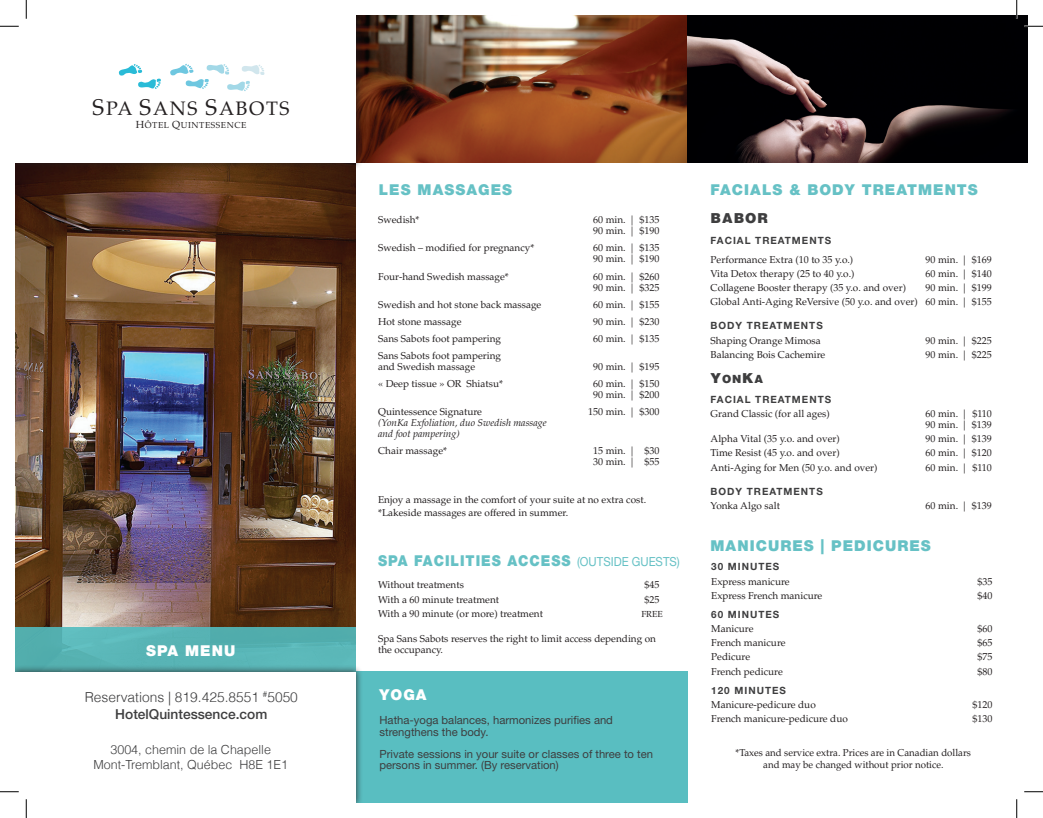
<style>
.page{position:relative;width:1043px;height:818px;background:#fff}
.page>*{position:absolute;margin:0;border:0;box-sizing:border-box;transform-origin:0 0}
.t1{font:19.5px "Palatino";letter-spacing:.08em;color:#231f20}
.TITRE{font:900 15px "Helvetica Neue";letter-spacing:.07em;color:#66c1c5}
.TITRE-2{font:900 15px "Helvetica Neue";letter-spacing:.07em;color:#66c1c5;scale:.91 1}
.TITRE-3{font:900 15px "Helvetica Neue";letter-spacing:.07em;color:#fff}
.t2{font:300 13.75px "Helvetica";color:#3e3e3f}
.t3{font:500 13.75px "Helvetica Neue";color:#3e3e3f}
.sous-titre{font:900 13.75px "Helvetica";letter-spacing:.07em;color:#3e3e3f}
.t4{font:300 12.5px "Helvetica";color:#3e3e3f}
.t5{font:11.25px/11.2px "Helvetica Neue";color:#3e3e3f}
.sous-titre-2{font:900 11.25px "Helvetica";color:#3e3e3f}
.Paragraph_Style_2{font:10px/11.2px "Palatino";color:#231f20}
.Paragraph_Style_1{font:10px/11.2px "Palatino";color:#231f20}
.sous-sous-titre{font:700 10px "Helvetica Neue LT Std";letter-spacing:.1em;color:#3e3e3f}
.Paragraph_Style_1-2{font:italic 10px "Palatino";color:#231f20}
.Paragraph_Style_2-2{font:8.75px "Palatino";color:#231f20}
.t6{font:8.62px "Palatino";letter-spacing:.06em;color:#231f20}
.s1{font-size:22.62px}
.s2{font-size:10.25px}
.s3{font-weight:400;font-size:12.5px}
.s4{font-size:13.75px}
</style>
<div class="page">
<div style="left:355px;top:672px;width:332px;height:130px;background:#59bec1"></div>
<img style="left:15px;top:169px;width:341px;height:459px">
<img style="left:363px;top:15px;width:665px;height:147px">
<div style="left:15px;top:15px;width:348px;height:154px;background:#231f20;opacity:.75"></div>
<div style="left:15px;top:15px;width:341px;height:147px;background:#fff"></div>
<svg style="left:118px;top:64px;width:43px;height:25px"></svg>
<svg style="left:170px;top:64px;width:94px;height:27px"></svg>
<div style="left:15px;top:628px;width:341px;height:56px;background:#58b4b5"></div>
<div style="left:15px;top:665px;width:348px;height:137px;background:#231f20;opacity:.75"></div>
<div style="left:15px;top:672px;width:341px;height:130px;background:#fff"></div>
<svg style="left:0;top:25px;width:19px;height:2px"></svg>
<svg style="left:1024px;top:25px;width:18px;height:2px"></svg>
<svg style="left:0;top:791px;width:19px;height:1px"></svg>
<svg style="left:1024px;top:791px;width:18px;height:1px"></svg>
<svg style="left:25px;top:0;width:2px;height:19px"></svg>
<svg style="left:25px;top:799px;width:2px;height:19px"></svg>
<svg style="left:1015px;top:0;width:2px;height:19px"></svg>
<svg style="left:1016px;top:799px;width:1px;height:19px"></svg>
<p class="t1" style="left:92px;top:92px;width:199px"><span class="s1">S</span>PA <span class="s1">S</span>ANS <span class="s1">S</span>ABOTS</p>
<p class="t6" style="left:136px;top:117px;width:112px"><span class="s2">H</span>ÔTEL <span class="s2">Q</span>UINTESSENCE</p>
<p class="TITRE-3" style="left:146px;top:641px;width:91px">SPA MENU</p>
<p class="t2" style="left:85px;top:686px;width:215px">Reservations | 819.425.8551 <sup>#</sup>5050</p>
<p class="t3" style="left:115px;top:705px;width:154px">HotelQuintessence.com</p>
<p class="t4" style="left:110px;top:739px;width:162px">3004, chemin de la Chapelle</p>
<p class="t4" style="left:93px;top:754px;width:196px">Mont-Tremblant, Québec H8E 1E1</p>
<p class="TITRE" style="left:379px;top:181px;width:135px">LES MASSAGES</p>
<p class="Paragraph_Style_1" style="left:378px;top:214px;width:43px">Swedish*</p>
<p class="Paragraph_Style_1" style="left:593px;top:214px;width:68px">60 min. | $135<br>90 min. | $190</p>
<p class="Paragraph_Style_1" style="left:378px;top:242px;width:158px">Swedish – modified for pregnancy*</p>
<p class="Paragraph_Style_1" style="left:593px;top:242px;width:68px">60 min. | $135<br>90 min. | $190</p>
<p class="Paragraph_Style_1" style="left:378px;top:271px;width:132px">Four-hand Swedish massage*</p>
<p class="Paragraph_Style_1" style="left:593px;top:271px;width:68px">60 min. | $260<br>90 min. | $325</p>
<p class="Paragraph_Style_1" style="left:378px;top:299px;width:165px">Swedish and hot stone back massage</p>
<p class="Paragraph_Style_1" style="left:593px;top:299px;width:68px">60 min. | $155</p>
<p class="Paragraph_Style_1" style="left:378px;top:316px;width:85px">Hot stone massage</p>
<p class="Paragraph_Style_1" style="left:593px;top:316px;width:68px">90 min. | $230</p>
<p class="Paragraph_Style_1" style="left:378px;top:333px;width:124px">Sans Sabots foot pampering</p>
<p class="Paragraph_Style_1" style="left:593px;top:333px;width:68px">60 min. | $135</p>
<p class="Paragraph_Style_1" style="left:378px;top:350px;width:124px">Sans Sabots foot pampering and Swedish massage</p>
<p class="Paragraph_Style_1" style="left:593px;top:361px;width:68px">90 min. | $195</p>
<p class="Paragraph_Style_1" style="left:378px;top:378px;width:126px">« Deep tissue » OR Shiatsu*</p>
<p class="Paragraph_Style_1" style="left:593px;top:378px;width:68px">60 min. | $150<br>90 min. | $200</p>
<p class="Paragraph_Style_1" style="left:378px;top:406px;width:105px">Quintessence Signature</p>
<p class="Paragraph_Style_1" style="left:588px;top:406px;width:73px">150 min. | $300</p>
<p class="Paragraph_Style_1-2" style="left:378px;top:417px;width:170px">(YonKa Exfoliation, duo Swedish massage</p>
<p class="Paragraph_Style_1-2" style="left:378px;top:428px;width:83px">and foot pampering)</p>
<p class="Paragraph_Style_1" style="left:378px;top:445px;width:70px">Chair massage*</p>
<p class="Paragraph_Style_1" style="left:593px;top:445px;width:68px">15 min. | $30<br>30 min. | $55</p>
<p class="Paragraph_Style_1" style="left:378px;top:494px;width:269px">Enjoy a massage in the comfort of your suite at no extra cost.</p>
<p class="Paragraph_Style_1" style="left:378px;top:507px;width:191px">*Lakeside massages are offered in summer.</p>
<p class="TITRE-2" style="left:378px;top:551px;width:333px">SPA FACILITIES ACCESS <span class="s3">(OUTSIDE GUESTS)</span></p>
<p class="Paragraph_Style_2" style="left:378px;top:579px;width:87px">Without treatments</p>
<p class="Paragraph_Style_2" style="left:644px;top:579px;width:16px">$45</p>
<p class="Paragraph_Style_2" style="left:378px;top:593px;width:122px">With a 60 minute treatment</p>
<p class="Paragraph_Style_2" style="left:644px;top:593px;width:16px">$25</p>
<p class="Paragraph_Style_2" style="left:378px;top:608px;width:166px">With a 90 minute (or more) treatment</p>
<p class="Paragraph_Style_2-2" style="left:641px;top:608px;width:23px">FREE</p>
<p class="Paragraph_Style_1" style="left:378px;top:632px;width:279px">Spa Sans Sabots reserves the right to limit access depending on the occupancy.</p>
<p class="TITRE-3" style="left:379px;top:685px;width:49px">YOGA</p>
<p class="t5" style="left:379px;top:714px;width:235px">Hatha-yoga balances, harmonizes purifies and strengthens the body.</p>
<p class="t5" style="left:379px;top:748px;width:275px">Private sessions in your suite or classes of three to ten persons in summer. (By reservation)</p>
<p class="TITRE" style="left:710px;top:181px;width:269px">FACIALS &amp; BODY TREATMENTS</p>
<p class="sous-titre" style="left:710px;top:209px;width:59px">BABOR</p>
<p class="sous-sous-titre" style="left:710px;top:234px;width:122px">FACIAL TREATMENTS</p>
<p class="Paragraph_Style_2" style="left:710px;top:254px;width:144px">Performance Extra (10 to 35 y.o.)</p>
<p class="Paragraph_Style_2" style="left:925px;top:254px;width:68px">90 min. | $169</p>
<p class="Paragraph_Style_2" style="left:710px;top:268px;width:145px">Vita Detox therapy (25 to 40 y.o.)</p>
<p class="Paragraph_Style_2" style="left:925px;top:268px;width:68px">60 min. | $140</p>
<p class="Paragraph_Style_2" style="left:710px;top:282px;width:197px">Collagene Booster therapy (35 y.o. and over)</p>
<p class="Paragraph_Style_2" style="left:925px;top:282px;width:68px">90 min. | $199</p>
<p class="Paragraph_Style_2" style="left:710px;top:296px;width:283px">Global Anti-Aging ReVersive (50 y.o. and over) 60 min. | $155</p>
<p class="sous-sous-titre" style="left:710px;top:320px;width:114px">BODY TREATMENTS</p>
<p class="Paragraph_Style_2" style="left:710px;top:335px;width:112px">Shaping Orange Mimosa</p>
<p class="Paragraph_Style_2" style="left:925px;top:335px;width:68px">90 min. | $225</p>
<p class="Paragraph_Style_2" style="left:710px;top:349px;width:116px">Balancing Bois Cachemire</p>
<p class="Paragraph_Style_2" style="left:925px;top:349px;width:68px">90 min. | $225</p>
<p class="sous-titre-2" style="left:710px;top:371px;width:54px"><span class="s4">Y</span>ON<span class="s4">K</span>A</p>
<p class="sous-sous-titre" style="left:710px;top:393px;width:122px">FACIAL TREATMENTS</p>
<p class="Paragraph_Style_2" style="left:710px;top:408px;width:121px">Grand Classic (for all ages)</p>
<p class="Paragraph_Style_2" style="left:925px;top:408px;width:68px">60 min. | $110<br>90 min. | $139</p>
<p class="Paragraph_Style_2" style="left:710px;top:433px;width:131px">Alpha Vital (35 y.o. and over)</p>
<p class="Paragraph_Style_2" style="left:925px;top:433px;width:68px">90 min. | $139</p>
<p class="Paragraph_Style_2" style="left:710px;top:447px;width:131px">Time Resist (45 y.o. and over)</p>
<p class="Paragraph_Style_2" style="left:925px;top:447px;width:68px">60 min. | $120</p>
<p class="Paragraph_Style_2" style="left:710px;top:461px;width:168px">Anti-Aging for Men (50 y.o. and over)</p>
<p class="Paragraph_Style_2" style="left:925px;top:461px;width:68px">60 min. | $110</p>
<p class="sous-sous-titre" style="left:710px;top:485px;width:114px">BODY TREATMENTS</p>
<p class="Paragraph_Style_2" style="left:710px;top:500px;width:71px">Yonka Algo salt</p>
<p class="Paragraph_Style_2" style="left:925px;top:500px;width:68px">60 min. | $139</p>
<p class="TITRE" style="left:710px;top:536px;width:222px">MANICURES | PEDICURES</p>
<p class="sous-sous-titre" style="left:711px;top:560px;width:70px">30 MINUTES</p>
<p class="Paragraph_Style_2" style="left:711px;top:575px;width:80px">Express manicure</p>
<p class="Paragraph_Style_2" style="left:977px;top:575px;width:16px">$35</p>
<p class="Paragraph_Style_2" style="left:711px;top:589px;width:113px">Express French manicure</p>
<p class="Paragraph_Style_2" style="left:977px;top:589px;width:16px">$40</p>
<p class="sous-sous-titre" style="left:711px;top:608px;width:70px">60 MINUTES</p>
<p class="Paragraph_Style_2" style="left:711px;top:623px;width:44px">Manicure</p>
<p class="Paragraph_Style_2" style="left:977px;top:623px;width:16px">$60</p>
<p class="Paragraph_Style_2" style="left:711px;top:637px;width:76px">French manicure</p>
<p class="Paragraph_Style_2" style="left:977px;top:637px;width:16px">$65</p>
<p class="Paragraph_Style_2" style="left:711px;top:651px;width:40px">Pedicure</p>
<p class="Paragraph_Style_2" style="left:977px;top:651px;width:16px">$75</p>
<p class="Paragraph_Style_2" style="left:711px;top:665px;width:73px">French pedicure</p>
<p class="Paragraph_Style_2" style="left:977px;top:665px;width:16px">$80</p>
<p class="sous-sous-titre" style="left:711px;top:684px;width:76px">120 MINUTES</p>
<p class="Paragraph_Style_2" style="left:711px;top:699px;width:106px">Manicure-pedicure duo</p>
<p class="Paragraph_Style_2" style="left:972px;top:699px;width:21px">$120</p>
<p class="Paragraph_Style_2" style="left:711px;top:713px;width:138px">French manicure-pedicure duo</p>
<p class="Paragraph_Style_2" style="left:972px;top:713px;width:21px">$130</p>
<p class="Paragraph_Style_1" style="left:735px;top:747px;width:237px">*Taxes and service extra. Prices are in Canadian dollars</p>
<p class="Paragraph_Style_1" style="left:763px;top:759px;width:182px">and may be changed without prior notice.</p>
</div>
